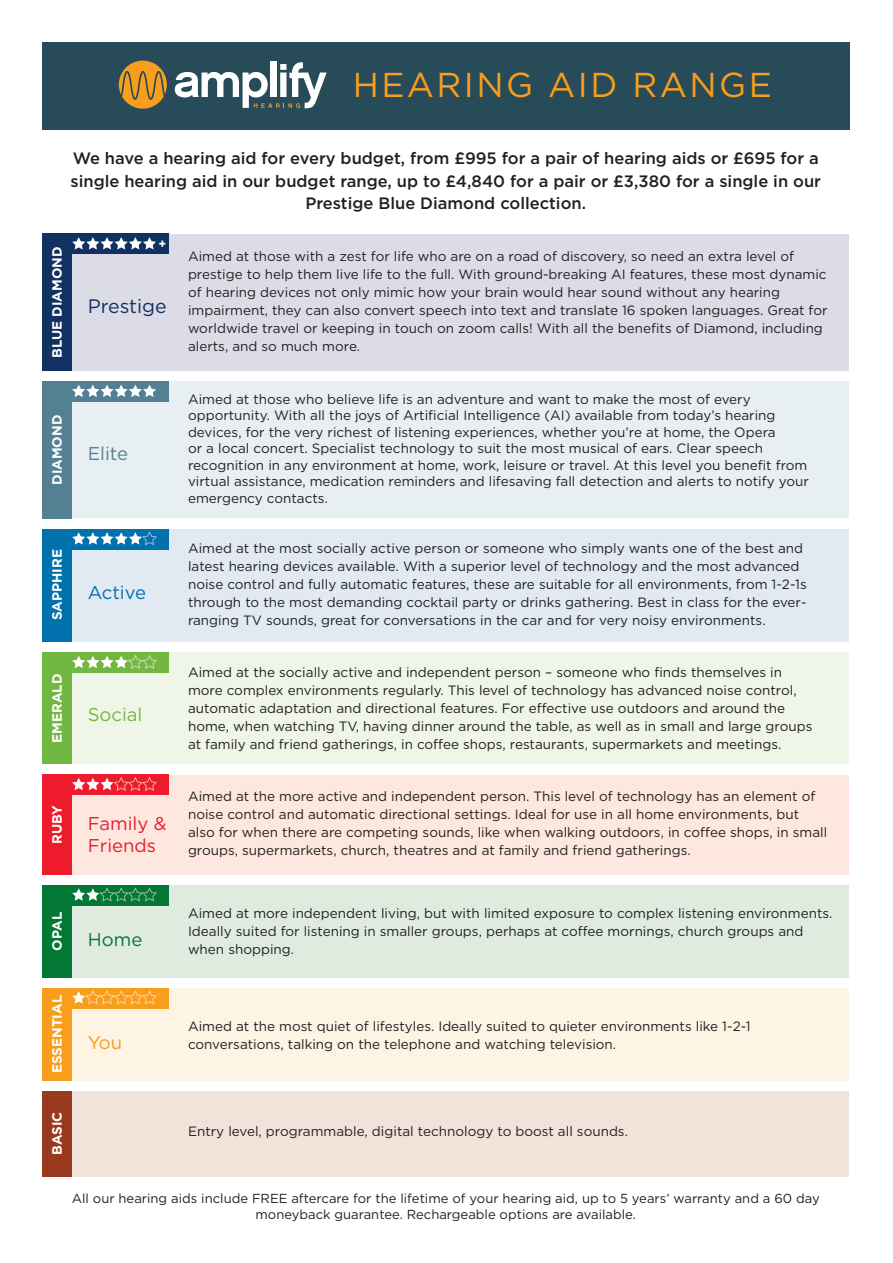
<style>
.page{position:relative;width:893px;height:1263px;background:#fff}
.page>*{position:absolute;margin:0;border:0;box-sizing:border-box;transform-origin:0 0}
.t1{font:34.5px "Gotham";letter-spacing:.07em;color:#f89e1c}
.t2{font:19.5px "Gotham";color:#123163}
.t3{font:18.45px/22.2px "Gotham";color:#ee1b2d}
.t4{font:18.45px "Gotham";color:#0071ad}
.t5{font:18.45px "Gotham";color:#73b743}
.t6{font:18.45px "Gotham";color:#538193}
.t7{font:18.45px "Gotham";color:#037734}
.t8{font:18.45px "Gotham";color:#f89e1c}
.t9{font:500 16.5px/22.5px "Gotham";color:#231f20;text-align:center}
.t10{font:13.5px/18px "Gotham";color:#231f20}
.t11{font:700 13.5px "Gotham";color:#fff}
.t12{font:13.05px "Gotham";color:#231f20}
.t13{font:700 12.3px "Gotham";color:#fff}
</style>
<div class="page">
<div style="left:43px;top:234px;width:806px;height:137px;background:#dbdce6"></div>
<div style="left:43px;top:234px;width:29px;height:137px;background:#123163"></div>
<div style="left:43px;top:234px;width:126px;height:20px;background:#123163"></div>
<svg style="left:72px;top:237px;width:84px;height:12px"></svg>
<div style="left:43px;top:381px;width:806px;height:137px;background:#e7eff3"></div>
<div style="left:43px;top:391px;width:29px;height:127px;background:#538193"></div>
<div style="left:43px;top:381px;width:126px;height:20px;background:#538193"></div>
<svg style="left:72px;top:385px;width:84px;height:12px"></svg>
<div style="left:43px;top:1091px;width:806px;height:85px;background:#f2e3da"></div>
<div style="left:43px;top:1091px;width:29px;height:85px;background:#993a1f"></div>
<div style="left:43px;top:774px;width:806px;height:100px;background:#fde7df"></div>
<div style="left:43px;top:774px;width:29px;height:100px;background:#ee1b2d"></div>
<div style="left:43px;top:774px;width:126px;height:21px;background:#ee1b2d"></div>
<svg style="left:72px;top:777px;width:85px;height:14px"></svg>
<div style="left:43px;top:885px;width:806px;height:92px;background:#e0ebe0"></div>
<div style="left:43px;top:885px;width:29px;height:92px;background:#037734"></div>
<div style="left:43px;top:885px;width:126px;height:20px;background:#037734"></div>
<svg style="left:72px;top:887px;width:85px;height:15px"></svg>
<div style="left:43px;top:988px;width:806px;height:92px;background:#fef4e4"></div>
<div style="left:43px;top:988px;width:29px;height:92px;background:#f89e1c"></div>
<div style="left:43px;top:988px;width:126px;height:20px;background:#f89e1c"></div>
<svg style="left:72px;top:990px;width:85px;height:15px"></svg>
<div style="left:43px;top:529px;width:806px;height:113px;background:#e1e9f3"></div>
<div style="left:43px;top:529px;width:29px;height:113px;background:#0071ad"></div>
<div style="left:43px;top:529px;width:126px;height:20px;background:#0071ad"></div>
<svg style="left:72px;top:531px;width:85px;height:15px"></svg>
<div style="left:43px;top:652px;width:806px;height:112px;background:#eff5e7"></div>
<div style="left:43px;top:652px;width:29px;height:112px;background:#73b743"></div>
<div style="left:43px;top:652px;width:126px;height:21px;background:#73b743"></div>
<svg style="left:72px;top:655px;width:85px;height:14px"></svg>
<div style="left:43px;top:43px;width:807px;height:87px;background:#274b59"></div>
<svg style="left:175px;top:62px;width:152px;height:47px"></svg>
<svg style="left:119px;top:61px;width:48px;height:48px"></svg>
<p class="t1" style="left:353px;top:62px;width:421px">HEARING AID RANGE</p>
<p class="t9" style="left:73px;top:147px;width:748px">We have a hearing aid for every budget, from £995 for a pair of hearing aids or £695 for a</p>
<p class="t9" style="left:70px;top:169px;width:752px">single hearing aid in our budget range, up to £4,840 for a pair or £3,380 for a single in our<br>Prestige Blue Diamond collection.</p>
<p class="t11" style="left:48px;top:358px;width:113px;rotate:-90deg">BLUE DIAMOND</p>
<p class="t13" style="left:159px;top:236px;width:9px">+</p>
<p class="t2" style="left:88px;top:294px;width:81px">Prestige</p>
<p class="t10" style="left:188px;top:247px;width:641px">Aimed at those with a zest for life who are on a road of discovery, so need an extra level of prestige to help them live life to the full. With ground-breaking AI features, these most dynamic of hearing devices not only mimic how your brain would hear sound without any hearing impairment, they can also convert speech into text and translate 16 spoken languages. Great for worldwide travel or keeping in touch on zoom calls! With all the benefits of Diamond, including alerts, and so much more.</p>
<p class="t11" style="left:48px;top:485px;width:72px;rotate:-90deg">DIAMOND</p>
<p class="t6" style="left:88px;top:442px;width:42px">Elite</p>
<p class="t10" style="left:188px;top:390px;width:622px;line-height:16.5px">Aimed at those who believe life is an adventure and want to make the most of every opportunity. With all the joys of Artificial Intelligence (AI) available from today’s hearing devices, for the very richest of listening experiences, whether you’re at home, the Opera<br>or a local concert. Specialist technology to suit the most musical of ears. Clear speech recognition in any environment at home, work, leisure or travel. At this level you benefit from virtual assistance, medication reminders and lifesaving fall detection and alerts to notify your emergency contacts.</p>
<p class="t11" style="left:48px;top:620px;width:72px;rotate:-90deg">SAPPHIRE</p>
<p class="t4" style="left:88px;top:581px;width:60px">Active</p>
<p class="t10" style="left:188px;top:539px;width:620px">Aimed at the most socially active person or someone who simply wants one of the best and latest hearing devices available. With a superior level of technology and the most advanced noise control and fully automatic features, these are suitable for all environments, from 1-2-1s through to the most demanding cocktail party or drinks gathering. Best in class for the ever&shy;ranging TV sounds, great for conversations in the car and for very noisy environments.</p>
<p class="t11" style="left:48px;top:743px;width:71px;rotate:-90deg">EMERALD</p>
<p class="t5" style="left:88px;top:703px;width:56px">Social</p>
<p class="t10" style="left:188px;top:663px;width:595px">Aimed at the socially active and independent person – someone who finds themselves in</p>
<p class="t10" style="left:188px;top:681px;width:610px">more complex environments regularly. This level of technology has advanced noise control,</p>
<p class="t10" style="left:188px;top:699px;width:626px">automatic adaptation and directional features. For effective use outdoors and around the home, when watching TV, having dinner around the table, as well as in small and large groups at family and friend gatherings, in coffee shops, restaurants, supermarkets and meetings.</p>
<p class="t11" style="left:48px;top:844px;width:40px;rotate:-90deg">RUBY</p>
<p class="t3" style="left:88px;top:812px;width:81px">Family &amp;<br>Friends</p>
<p class="t11" style="left:48px;top:950px;width:40px;rotate:-90deg">OPAL</p>
<p class="t11" style="left:48px;top:1073px;width:80px;rotate:-90deg">ESSENTIAL</p>
<p class="t11" style="left:48px;top:1155px;width:45px;rotate:-90deg">BASIC</p>
<p class="t7" style="left:88px;top:928px;width:56px">Home</p>
<p class="t8" style="left:88px;top:1030px;width:36px">You</p>
<p class="t10" style="left:188px;top:787px;width:641px">Aimed at the more active and independent person. This level of technology has an element of noise control and automatic directional settings. Ideal for use in all home environments, but also for when there are competing sounds, like when walking outdoors, in coffee shops, in small groups, supermarkets, church, theatres and at family and friend gatherings.</p>
<p class="t10" style="left:188px;top:904px;width:646px">Aimed at more independent living, but with limited exposure to complex listening environments.<br>Ideally suited for listening in smaller groups, perhaps at coffee mornings, church groups and</p>
<p class="t10" style="left:188px;top:940px;width:108px">when shopping.</p>
<p class="t10" style="left:188px;top:1017px;width:564px">Aimed at the most quiet of lifestyles. Ideally suited to quieter environments like 1-2-1 conversations, talking on the telephone and watching television.</p>
<p class="t10" style="left:188px;top:1122px;width:441px">Entry level, programmable, digital technology to boost all sounds.</p>
<p class="t12" style="left:72px;top:1190px;width:749px">All our hearing aids include FREE aftercare for the lifetime of your hearing aid, up to 5 years’ warranty and a 60 day</p>
<p class="t12" style="left:256px;top:1206px;width:382px">moneyback guarantee. Rechargeable options are available.</p>
</div>
